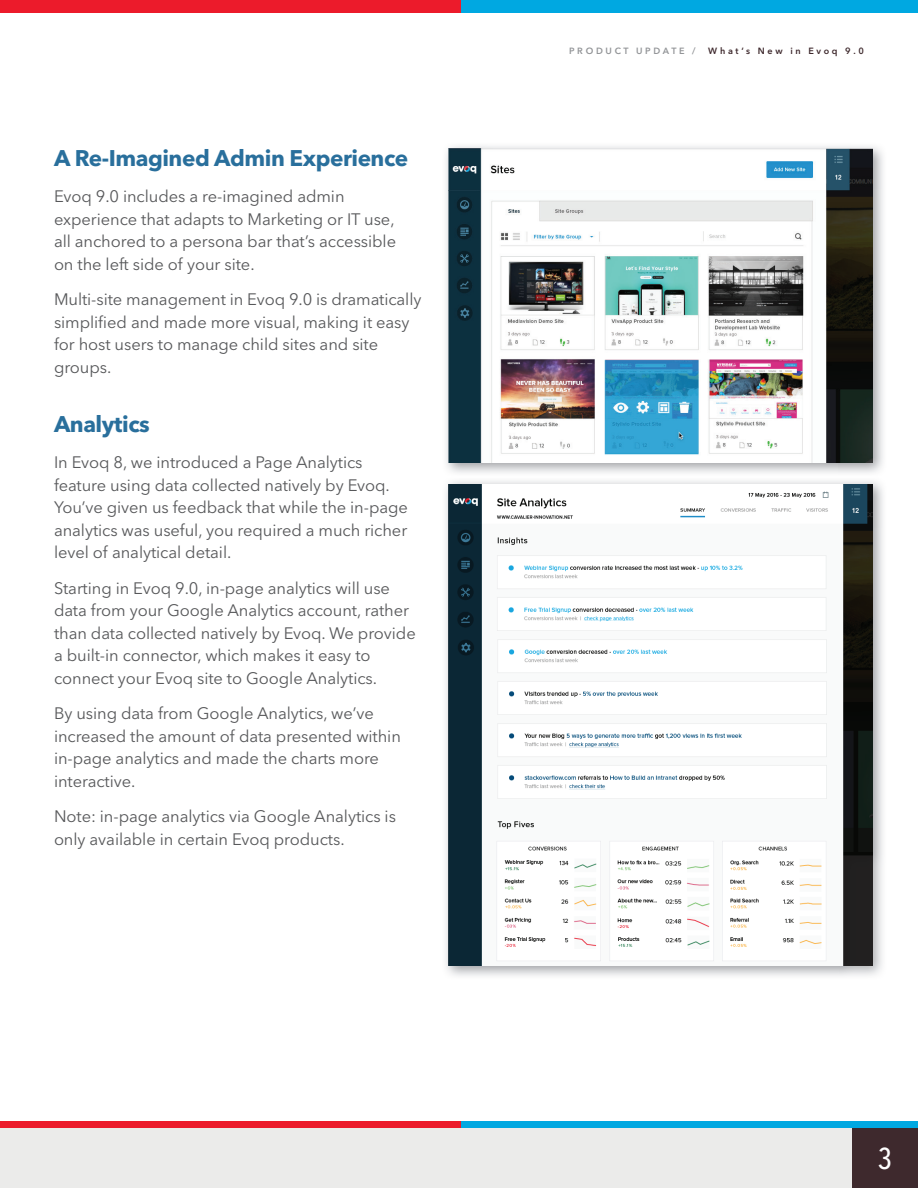
<style>
.page{position:relative;width:918px;height:1188px;background:#fff}
.page>*{position:absolute;margin:0;border:0;box-sizing:border-box;transform-origin:0 0}
.t1{font:500 condensed 30px "Avenir Next LT Pro";color:#fff}
.t2{font:700 22.5px "Avenir Next LT Pro";letter-spacing:-.02em;color:#296f9c}
.t3{font:16.5px/22.5px "Avenir Next LT Pro";letter-spacing:-.005em;color:#57585a}
.t4{font:600 9px "Avenir Next LT Pro";letter-spacing:.3em;color:#3e292d}
.t5{font:600 9px "Avenir Next LT Pro";letter-spacing:.3em;color:#939598}
</style>
<div class="page">
<div style="left:0;top:0;width:461px;height:12px;background:#ec1b2b"></div>
<div style="left:461px;top:0;width:457px;height:12px;background:#00a8e1"></div>
<div style="left:0;top:1128px;width:852px;height:60px;background:#ebebea"></div>
<div style="left:852px;top:1126px;width:66px;height:62px;background:#3e292d"></div>
<div style="left:0;top:1121px;width:461px;height:7px;background:#ec1b2b"></div>
<div style="left:461px;top:1121px;width:457px;height:7px;background:#00a8e1"></div>
<img style="left:445px;top:481px;width:438px;height:46px">
<img style="left:838px;top:527px;width:45px;height:449px">
<img style="left:448px;top:484px;width:424px;height:482px">
<img style="left:446px;top:146px;width:437px;height:43px">
<img style="left:446px;top:189px;width:45px;height:284px">
<img style="left:838px;top:189px;width:45px;height:284px">
<img style="left:491px;top:462px;width:347px;height:11px">
<img style="left:448px;top:148px;width:424px;height:314px">
<h2 class="t2" style="left:54px;top:144px;width:356px">A Re-Imagined Admin Experience</h2>
<p class="t3" style="left:54px;top:185px;width:344px">Evoq 9.0 includes a re-imagined admin experience that adapts to Marketing or IT use, all anchored to a persona bar that’s accessible on the left side of your site.</p>
<p class="t3" style="left:54px;top:288px;width:369px">Multi-site management in Evoq 9.0 is dramatically simplified and made more visual, making it easy for host users to manage child sites and site groups.</p>
<h2 class="t2" style="left:54px;top:410px;width:97px">Analytics</h2>
<p class="t3" style="left:54px;top:451px;width:355px">In Evoq 8, we introduced a Page Analytics feature using data collected natively by Evoq.<br>You’ve given us feedback that while the in-page analytics was useful, you required a much richer level of analytical detail.</p>
<p class="t3" style="left:54px;top:577px;width:363px">Starting in Evoq 9.0, in-page analytics will use data from your Google Analytics account, rather than data collected natively by Evoq. We provide a built-in connector, which makes it easy to connect your Evoq site to Google Analytics.</p>
<p class="t3" style="left:54px;top:702px;width:348px">By using data from Google Analytics, we’ve increased the amount of data presented within in-page analytics and made the charts more interactive.</p>
<p class="t3" style="left:54px;top:805px;width:344px">Note: in-page analytics via Google Analytics is only available in certain Evoq products.</p>
<p class="t5" style="left:569px;top:45px;width:128px">PRODUCT UPDATE /</p>
<p class="t4" style="left:708px;top:45px;width:157px">What’s New in Evoq 9.0</p>
<h1 class="t1" style="left:878px;top:1141px;width:16px">3</h1>
</div>
